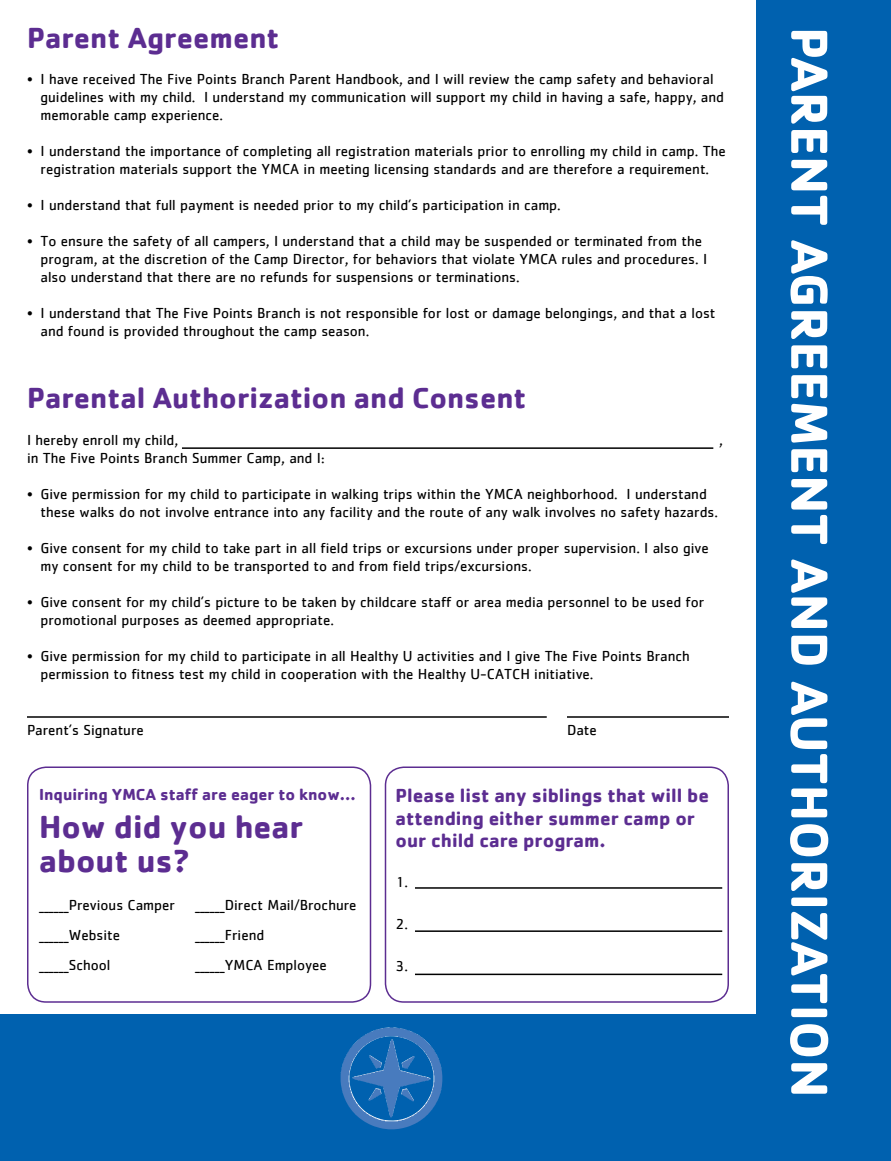
<style>
.page{position:relative;width:891px;height:1161px;background:#fff}
.page>*{position:absolute;margin:0;border:0;box-sizing:border-box;transform-origin:0 0}
.t1{font:700 54px "Cachet";color:#fff}
.t2{font:700 33px/34.5px "Cachet";color:#5c2d91}
.t3{font:700 30px "Cachet";color:#5c2d91}
.t4{font:700 19.5px/22.5px "Cachet";color:#5c2d91}
.t5{font:700 16.5px "Cachet";color:#5c2d91}
.t6{font:15px/18px "Cachet";color:#000}
</style>
<div class="page">
<div style="left:385px;top:766px;width:344px;height:237px;border:2px solid #5c2d91;border-radius:18px"></div>
<div style="left:27px;top:766px;width:344px;height:237px;border:2px solid #5c2d91;border-radius:18px"></div>
<div style="left:756px;top:0;width:135px;height:1161px;background:#0061af"></div>
<hr style="left:182px;top:447px;width:531px;height:2px;background:#000">
<hr style="left:415px;top:887px;width:307px;height:2px;background:#000">
<hr style="left:415px;top:930px;width:307px;height:2px;background:#000">
<hr style="left:415px;top:974px;width:307px;height:1px;background:#000">
<div style="left:0;top:1015px;width:763px;height:146px;background:#0061af"></div>
<img style="left:341px;top:1027px;width:102px;height:102px">
<hr style="left:27px;top:716px;width:520px;height:2px;background:#000">
<hr style="left:567px;top:716px;width:162px;height:2px;background:#000">
<h3 class="t3" style="left:27px;top:18px;width:254px">Parent Agreement</h3>
<p class="t6" style="left:40px;top:70px;width:685px;text-indent:-14px">• I have received The Five Points Branch Parent Handbook, and I will review the camp safety and behavioral guidelines with my child. I understand my communication will support my child in having a safe, happy, and memorable camp experience.</p>
<p class="t6" style="left:27px;top:142px;width:700px;text-align:center">• I understand the importance of completing all registration materials prior to enrolling my child in camp. The registration materials support the YMCA in meeting licensing standards and are therefore a requirement.</p>
<p class="t6" style="left:27px;top:196px;width:535px">• I understand that full payment is needed prior to my child’s participation in camp.</p>
<p class="t6" style="left:40px;top:232px;width:668px;text-indent:-14px">• To ensure the safety of all campers, I understand that a child may be suspended or terminated from the program, at the discretion of the Camp Director, for behaviors that violate YMCA rules and procedures. I also understand that there are no refunds for suspensions or terminations.</p>
<p class="t6" style="left:40px;top:304px;width:677px;text-indent:-14px">• I understand that The Five Points Branch is not responsible for lost or damage belongings, and that a lost and found is provided throughout the camp season.</p>
<h3 class="t3" style="left:27px;top:379px;width:501px">Parental Authorization and Consent</h3>
<p class="t6" style="left:27px;top:431px;width:153px">I hereby enroll my child,</p>
<p class="t6" style="left:719px;top:431px;width:5px">,</p>
<p class="t6" style="left:27px;top:449px;width:299px">in The Five Points Branch Summer Camp, and I:</p>
<p class="t6" style="left:40px;top:485px;width:679px;text-indent:-14px">• Give permission for my child to participate in walking trips within the YMCA neighborhood. I understand these walks do not involve entrance into any facility and the route of any walk involves no safety hazards.</p>
<p class="t6" style="left:40px;top:539px;width:670px;text-indent:-14px">• Give consent for my child to take part in all field trips or excursions under proper supervision. I also give my consent for my child to be transported to and from field trips/excursions.</p>
<p class="t6" style="left:40px;top:593px;width:665px;text-indent:-14px">• Give consent for my child’s picture to be taken by childcare staff or area media personnel to be used for promotional purposes as deemed appropriate.</p>
<p class="t6" style="left:40px;top:647px;width:651px;text-indent:-14px">• Give permission for my child to participate in all Healthy U activities and I give The Five Points Branch permission to fitness test my child in cooperation with the Healthy U-CATCH initiative.</p>
<p class="t6" style="left:27px;top:721px;width:118px">Parent’s Signature</p>
<p class="t6" style="left:567px;top:721px;width:31px">Date</p>
<p class="t5" style="left:39px;top:784px;width:318px">Inquiring YMCA staff are eager to know...</p>
<h2 class="t2" style="left:39px;top:808px;width:266px">How did you hear about us?</h2>
<p class="t6" style="left:39px;top:895px;width:138px">______Previous Camper</p>
<p class="t6" style="left:195px;top:895px;width:163px">______Direct Mail/Brochure</p>
<p class="t6" style="left:39px;top:925px;width:82px">______Website</p>
<p class="t6" style="left:195px;top:925px;width:71px">______Friend</p>
<p class="t6" style="left:39px;top:955px;width:73px">______School</p>
<p class="t6" style="left:195px;top:955px;width:133px">______YMCA Employee</p>
<h3 class="t4" style="left:396px;top:784px;width:315px">Please list any siblings that will be attending either summer camp or our child care program.</h3>
<p class="t6" style="left:396px;top:873px;width:14px">1.</p>
<p class="t6" style="left:396px;top:915px;width:14px">2.</p>
<p class="t6" style="left:396px;top:957px;width:14px">3.</p>
<h1 class="t1" style="left:844px;top:27px;width:1072px;rotate:90deg">PARENT AGREEMENT AND AUTHORIZATION</h1>
</div>
